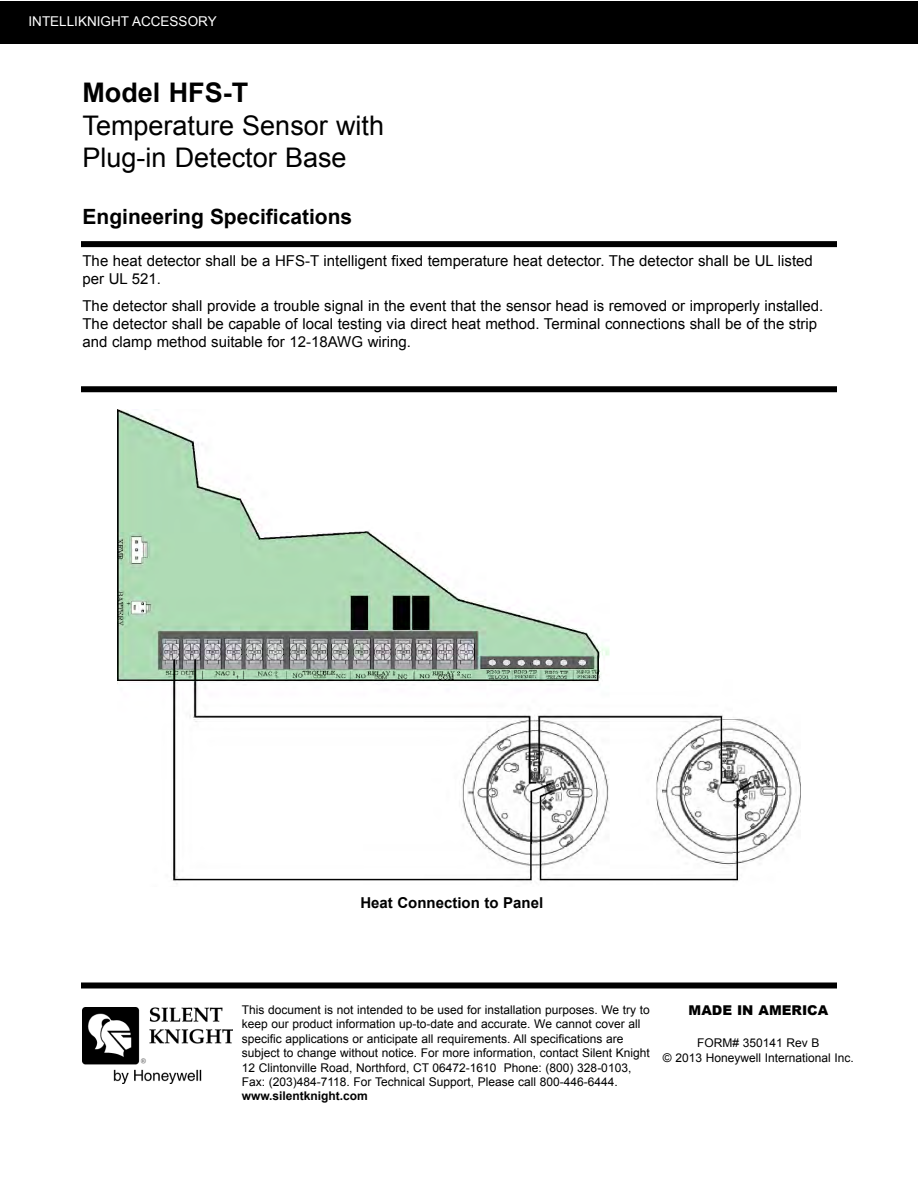
<style>
.page{position:relative;width:918px;height:1188px;background:#fff}
.page>*{position:absolute;margin:0;border:0;box-sizing:border-box;transform-origin:0 0}
.t1{font:27px/32.4px "Arial";color:#000}
.t2{font:700 27px "Arial";color:#000}
.t3{font:700 21px "Arial";color:#000}
.t4{font:15px/18px "Arial";color:#000}
.t5{font:700 15px "Arial";color:#000}
.t6{font:13.5px "Arial";color:#fff}
.t7{font:900 13.5px "Arial";color:#000}
.t8{font:12px/14.4px "Arial";color:#000;text-align:center}
.t9{font:700 12px "Arial";color:#000}
</style>
<div class="page">
<div style="left:0;top:1px;width:918px;height:43px;background:#000"></div>
<div style="left:81px;top:241px;width:756px;height:6px;background:#000"></div>
<div style="left:81px;top:386px;width:756px;height:6px;background:#000"></div>
<div style="left:81px;top:982px;width:756px;height:6px;background:#000"></div>
<img style="left:82px;top:1007px;width:151px;height:76px">
<img style="left:118px;top:410px;width:682px;height:474px">
<p class="t6" style="left:28px;top:12px;width:190px">INTELLIKNIGHT ACCESSORY</p>
<h1 class="t2" style="left:82px;top:75px;width:167px">Model HFS-T</h1>
<h1 class="t1" style="left:82px;top:109px;width:303px">Temperature Sensor with<br>Plug-in Detector Base</h1>
<h2 class="t3" style="left:82px;top:202px;width:271px">Engineering Specifications</h2>
<p class="t4" style="left:82px;top:252px;width:732px">The heat detector shall be a HFS-T intelligent fixed temperature heat detector. The detector shall be UL listed per UL 521.</p>
<p class="t4" style="left:82px;top:297px;width:742px">The detector shall provide a trouble signal in the event that the sensor head is removed or improperly installed.<br>The detector shall be capable of local testing via direct heat method. Terminal connections shall be of the strip and clamp method suitable for 12-18AWG wiring.</p>
<p class="t5" style="left:360px;top:893px;width:184px">Heat Connection to Panel</p>
<p class="t8" style="left:242px;top:1003px;width:410px;text-align:left">This document is not intended to be used for installation purposes. We try to keep our product information up-to-date and accurate. We cannot cover all specific applications or anticipate all requirements. All specifications are subject to change without notice. For more information, contact Silent Knight 12 Clintonville Road, Northford, CT 06472-1610 Phone: (800) 328-0103, Fax: (203)484-7118. For Technical Support, Please call 800-446-6444.</p>
<p class="t9" style="left:242px;top:1088px;width:128px">www.silentknight.com</p>
<p class="t7" style="left:689px;top:1003px;width:141px">MADE IN AMERICA</p>
<p class="t8" style="left:663px;top:1035px;width:192px;line-height:15.5px">FORM# 350141 Rev B<br>© 2013 Honeywell International Inc.</p>
</div>
